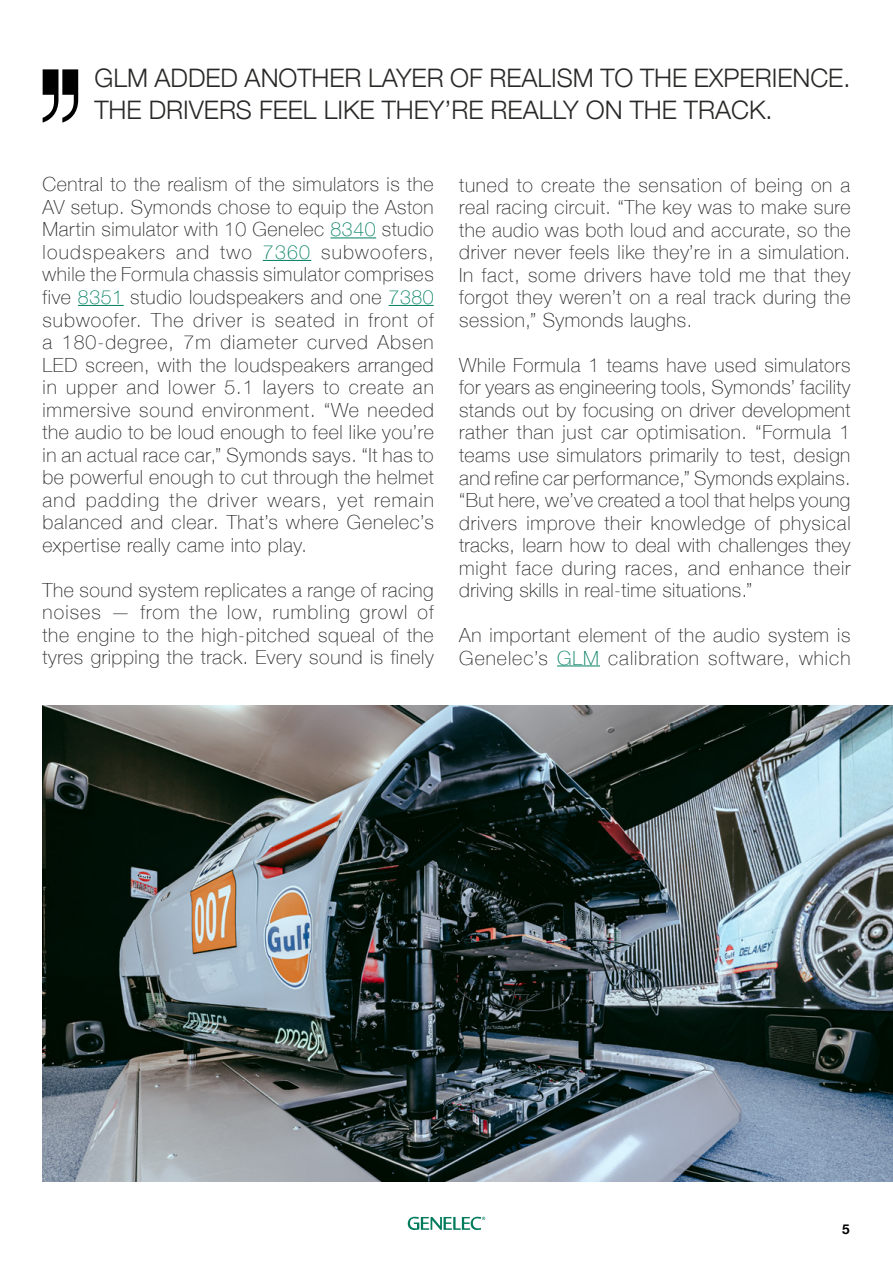
<style>
.page{position:relative;width:893px;height:1263px;background:#fff}
.page>*{position:absolute;margin:0;border:0;box-sizing:border-box;transform-origin:0 0}
.t1{font:300 25.5px/32.2px "Helvetica Neue";color:#282827}
.t2{font:100 19.5px/22.5px "Helvetica Neue";letter-spacing:.03em;color:#282827;text-align:justify}
.t3{font:700 13.5px "Helvetica Neue";color:#000}
.s1{color:#007f62}
</style>
<div class="page">
<hr style="left:330px;top:237px;width:46px;height:1px;background:#007f62">
<hr style="left:263px;top:260px;width:48px;height:1px;background:#007f62">
<hr style="left:78px;top:305px;width:46px;height:1px;background:#007f62">
<hr style="left:389px;top:305px;width:45px;height:1px;background:#007f62">
<svg style="left:43px;top:69px;width:35px;height:54px"></svg>
<hr style="left:557px;top:665px;width:43px;height:1px;background:#007f62">
<img style="left:43px;top:706px;width:850px;height:475px">
<svg style="left:408px;top:1217px;width:77px;height:13px"></svg>
<h1 class="t1" style="left:94px;top:60px;width:757px">GLM ADDED ANOTHER LAYER OF REALISM TO THE EXPERIENCE.<br>THE DRIVERS FEEL LIKE THEY’RE REALLY ON THE TRACK.</h1>
<p class="t2" style="left:43px;top:172px;width:393px">Central to the realism of the simulators is the AV setup. Symonds chose to equip the Aston Martin simulator with 10 Genelec <span class="s1">8340</span> studio loudspeakers and two <span class="s1">7360</span> subwoofers, while the Formula chassis simulator comprises five <span class="s1">8351</span> studio loudspeakers and one <span class="s1">7380 </span>subwoofer. The driver is seated in front of a 180-degree, 7m diameter curved Absen LED screen, with the loudspeakers arranged in upper and lower 5.1 layers to create an immersive sound environment. “We needed the audio to be loud enough to feel like you’re in an actual race car,” Symonds says. “It has to be powerful enough to cut through the helmet and padding the driver wears, yet remain balanced and clear. That’s where Genelec’s expertise really came into play.</p>
<p class="t2" style="left:43px;top:577px;width:393px">The sound system replicates a range of racing noises — from the low, rumbling growl of the engine to the high-pitched squeal of the tyres gripping the track. Every sound is finely</p>
<p class="t2" style="left:459px;top:173px;width:393px">tuned to create the sensation of being on a real racing circuit. “The key was to make sure the audio was both loud and accurate, so the driver never feels like they’re in a simulation.<br>In fact, some drivers have told me that they forgot they weren’t on a real track during the session,” Symonds laughs.</p>
<p class="t2" style="left:459px;top:353px;width:393px">While Formula 1 teams have used simulators for years as engineering tools, Symonds’ facility stands out by focusing on driver development rather than just car optimisation. “Formula 1 teams use simulators primarily to test, design and refine car performance,” Symonds explains. “But here, we’ve created a tool that helps young drivers improve their knowledge of physical tracks, learn how to deal with challenges they might face during races, and enhance their driving skills in real-time situations.”</p>
<p class="t2" style="left:459px;top:623px;width:393px">An important element of the audio system is<br>Genelec’s <span class="s1">GLM</span> calibration software, which</p>
<p class="t3" style="left:842px;top:1218px;width:9px">5</p>
</div>
